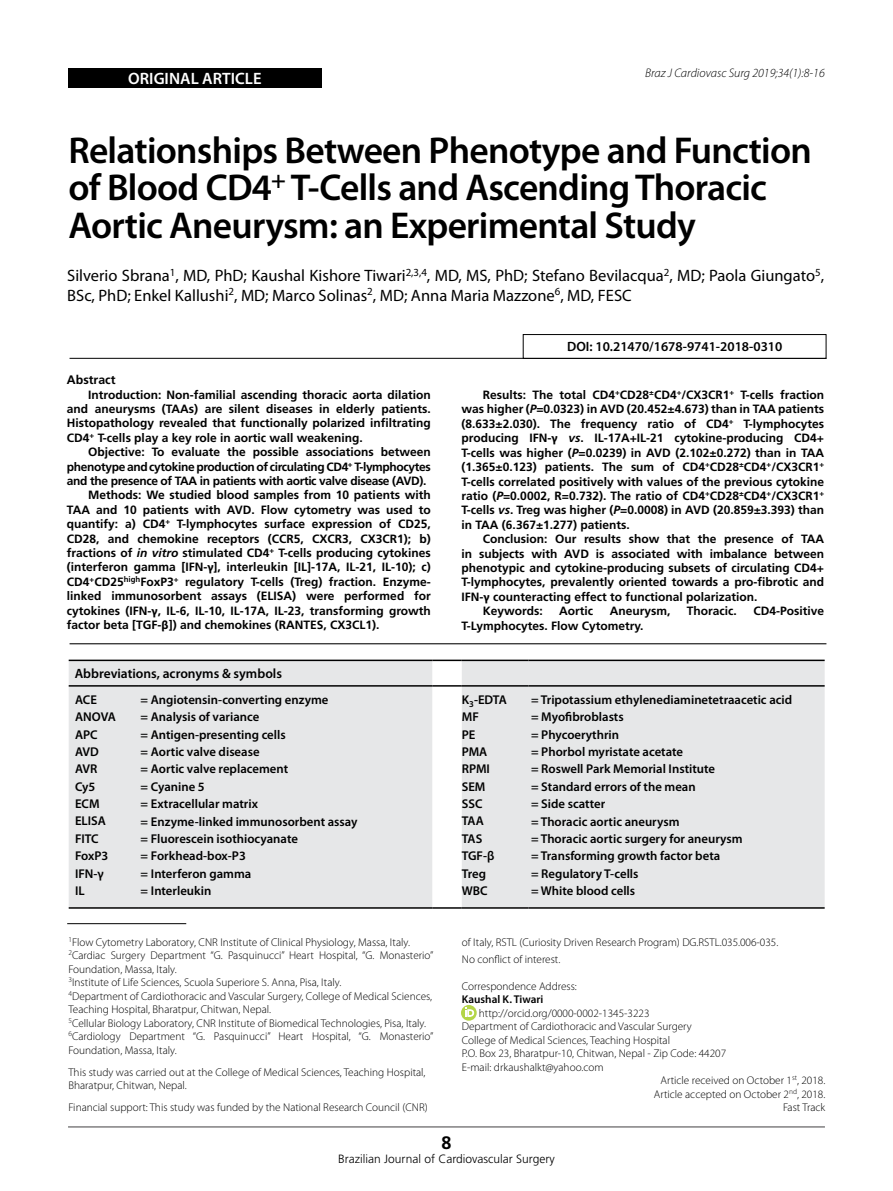
<style>
.page{position:relative;width:893px;height:1191px;background:#fff}
.page>*{position:absolute;margin:0;border:0;box-sizing:border-box;transform-origin:0 0}
.t1{font:600 37.5px/37.5px "Myriad Pro";letter-spacing:-.02em;color:#000}
.t2{font:700 18px "Frutiger";color:#000}
.t3{font:16.5px/19.8px "Myriad Pro";color:#000}
.t4{font:600 16.5px "Myriad Pro";color:#fff}
.t5{font:600 13.5px "Myriad Pro";color:#000}
.t6{font:600 12.75px/17.4px "Myriad Pro";color:#000}
.t7{font:italic 300 12.45px "Myriad Pro";color:#000}
.t8{font:700 12.3px "Frutiger";color:#000}
.t9{font:700 12px/14.4px "Frutiger";color:#000;text-align:justify}
.t10{font:700 12px "Frutiger";letter-spacing:-.03em;color:#000}
.t11{font:300 12px "Frutiger";color:#000}
.t12{font:300 11.25px/13.5px "Myriad Pro";color:#000}
.t13{font:600 11.25px "Myriad Pro";color:#000}
.s1{font-style:italic}
.s2{font-family:"Myriad Pro"}
</style>
<div class="page">
<hr style="left:68px;top:1126px;width:757px;height:1px;background:#414042">
<div style="left:68px;top:68px;width:254px;height:20px;background:#000"></div>
<hr style="left:70px;top:643px;width:756px;height:1px;background:#000">
<hr style="left:70px;top:358px;width:756px;height:1px;background:#000">
<div style="left:523px;top:334px;width:303px;height:25px;border:1px solid #000"></div>
<hr style="left:67px;top:923px;width:119px;height:1px;background:#000">
<div style="left:69px;top:661px;width:756px;height:246px;background:#e6e7e8"></div>
<hr style="left:69px;top:659px;width:69px;height:2px;background:#000">
<hr style="left:138px;top:659px;width:294px;height:2px;background:#000">
<hr style="left:432px;top:659px;width:30px;height:2px;background:#000">
<hr style="left:462px;top:659px;width:66px;height:2px;background:#000">
<hr style="left:528px;top:659px;width:297px;height:2px;background:#000">
<hr style="left:69px;top:685px;width:69px;height:1px;background:#000">
<hr style="left:138px;top:685px;width:294px;height:1px;background:#000">
<hr style="left:432px;top:685px;width:30px;height:1px;background:#000">
<hr style="left:462px;top:685px;width:66px;height:1px;background:#000">
<hr style="left:528px;top:685px;width:297px;height:1px;background:#000">
<hr style="left:69px;top:907px;width:69px;height:1px;background:#000">
<hr style="left:138px;top:907px;width:294px;height:1px;background:#000">
<hr style="left:432px;top:907px;width:30px;height:1px;background:#000">
<hr style="left:462px;top:907px;width:66px;height:1px;background:#000">
<hr style="left:528px;top:907px;width:297px;height:1px;background:#000">
<svg style="left:461px;top:1005px;width:16px;height:15px"></svg>
<svg style="left:465px;top:1007px;width:9px;height:9px"></svg>
<h3 class="t4" style="left:128px;top:69px;width:135px">ORIGINAL ARTICLE</h3>
<p class="t7" style="left:645px;top:67px;width:181px">Braz J Cardiovasc Surg 2019;34(1):8-16</p>
<h1 class="t1" style="left:68px;top:132px;width:745px">Relationships Between Phenotype and Function of Blood CD4<sup>+</sup> T-Cells and Ascending Thoracic<br>Aortic Aneurysm: an Experimental Study</h1>
<h3 class="t3" style="left:67px;top:266px;width:758px">Silverio Sbrana<sup>1</sup>, MD, PhD; Kaushal Kishore Tiwari<sup>2,3,4</sup>, MD, MS, PhD; Stefano Bevilacqua<sup>2</sup>, MD; Paola Giungato<sup>5</sup>,<br>BSc, PhD; Enkel Kallushi<sup>2</sup>, MD; Marco Solinas<sup>2</sup>, MD; Anna Maria Mazzone<sup>6</sup>, MD, FESC</h3>
<p class="t8" style="left:67px;top:373px;width:50px">Abstract</p>
<p class="t9" style="left:67px;top:387px;width:365px;text-indent:21px">Introduction: Non-familial ascending thoracic aorta dilation and aneurysms (TAAs) are silent diseases in elderly patients.<br>Histopathology revealed that functionally polarized infiltrating CD4<sup>+</sup> T-cells play a key role in aortic wall weakening.</p>
<p class="t9" style="left:88px;top:445px;width:344px">Objective: To evaluate the possible associations between</p>
<p class="t10" style="left:67px;top:459px;width:365px">phenotype and cytokine production of circulating CD4<sup>+</sup> T-lymphocytes</p>
<p class="t10" style="left:67px;top:474px;width:361px">and the presence of TAA in patients with aortic valve disease (AVD).</p>
<p class="t9" style="left:88px;top:488px;width:344px">Methods: We studied blood samples from 10 patients with</p>
<p class="t9" style="left:67px;top:502px;width:365px">TAA and 10 patients with AVD. Flow cytometry was used to</p>
<p class="t9" style="left:67px;top:517px;width:365px">quantify: a) CD4<sup>+</sup> T-lymphocytes surface expression of CD25,</p>
<p class="t9" style="left:67px;top:531px;width:365px">CD28, and chemokine receptors (CCR5, CXCR3, CX3CR1); b)</p>
<p class="t9" style="left:67px;top:545px;width:365px">fractions of <span class="s1">in vitro</span> stimulated CD4<sup>+</sup> T-cells producing cytokines</p>
<p class="t9" style="left:67px;top:560px;width:365px">(interferon gamma [IFN-<span class="s2">γ</span>], interleukin [IL]-17A, IL-21, IL-10); c)</p>
<p class="t9" style="left:67px;top:574px;width:365px">CD4<sup>+</sup>CD25<sup>high</sup>FoxP3<sup>+</sup> regulatory T-cells (Treg) fraction. Enzyme-</p>
<p class="t9" style="left:67px;top:589px;width:365px">linked immunosorbent assays (ELISA) were performed for</p>
<p class="t9" style="left:67px;top:603px;width:365px">cytokines (IFN-<span class="s2">γ</span>, IL-6, IL-10, IL-17A, IL-23, transforming growth</p>
<p class="t9" style="left:67px;top:617px;width:314px">factor beta [TGF-<span class="s2">β</span>]) and chemokines (RANTES, CX3CL1).</p>
<p class="t5" style="left:567px;top:339px;width:217px">DOI: 10.21470/1678-9741-2018-0310</p>
<p class="t9" style="left:462px;top:387px;width:364px;text-indent:21px">Results: The total CD4<sup>+</sup>CD28<sup>±</sup>CD4<sup>+</sup>/CX3CR1<sup>+</sup> T-cells fraction was higher (<span class="s1">P</span>=0.0323) in AVD (20.452±4.673) than in TAA patients (8.633±2.030). The frequency ratio of CD4<sup>+</sup> T-lymphocytes producing IFN-<span class="s2">γ</span> <span class="s1">vs</span>. IL-17A+IL-21 cytokine-producing CD4+ T-cells was higher (<span class="s1">P</span>=0.0239) in AVD (2.102±0.272) than in TAA (1.365±0.123) patients. The sum of CD4<sup>+</sup>CD28<sup>±</sup>CD4<sup>+</sup>/CX3CR1<sup>+ </sup>T-cells correlated positively with values of the previous cytokine ratio (<span class="s1">P</span>=0.0002, R=0.732). The ratio of CD4<sup>+</sup>CD28<sup>±</sup>CD4<sup>+</sup>/CX3CR1<sup>+ </sup>T-cells <span class="s1">vs</span>. Treg was higher (<span class="s1">P</span>=0.0008) in AVD (20.859±3.393) than in TAA (6.367±1.277) patients.</p>
<p class="t9" style="left:483px;top:531px;width:343px">Conclusion: Our results show that the presence of TAA</p>
<p class="t9" style="left:462px;top:546px;width:364px">in subjects with AVD is associated with imbalance between</p>
<p class="t9" style="left:462px;top:560px;width:364px">phenotypic and cytokine-producing subsets of circulating CD4+</p>
<p class="t9" style="left:462px;top:575px;width:364px">T-lymphocytes, prevalently oriented towards a pro-fibrotic and</p>
<p class="t9" style="left:462px;top:589px;width:298px">IFN-<span class="s2">γ</span> counteracting effect to functional polarization.</p>
<p class="t9" style="left:483px;top:603px;width:61px">Keywords:</p>
<p class="t9" style="left:559px;top:603px;width:35px">Aortic</p>
<p class="t9" style="left:610px;top:603px;width:62px">Aneurysm,</p>
<p class="t9" style="left:687px;top:603px;width:52px">Thoracic.</p>
<p class="t9" style="left:753px;top:603px;width:72px">CD4-Positive</p>
<p class="t9" style="left:462px;top:618px;width:183px">T-Lymphocytes. Flow Cytometry.</p>
<p class="t5" style="left:75px;top:666px;width:209px">Abbreviations, acronyms &amp; symbols</p>
<p class="t6" style="left:75px;top:691px;width:42px">ACE<br>ANOVA<br>APC<br>AVD<br>AVR<br>Cy5<br>ECM<br>ELISA<br>FITC<br>FoxP3<br>IFN-γ<br>IL</p>
<p class="t6" style="left:141px;top:691px;width:218px">= Angiotensin-converting enzyme<br>= Analysis of variance<br>= Antigen-presenting cells<br>= Aortic valve disease<br>= Aortic valve replacement<br>= Cyanine 5<br>= Extracellular matrix<br>= Enzyme-linked immunosorbent assay = Fluorescein isothiocyanate<br>= Forkhead-box-P3<br>= Interferon gamma<br>= Interleukin</p>
<p class="t6" style="left:462px;top:691px;width:47px">K<sub>3</sub>-EDTA<br>MF<br>PE<br>PMA<br>RPMI<br>SEM<br>SSC<br>TAA<br>TAS<br>TGF-β<br>Treg<br>WBC</p>
<p class="t6" style="left:531px;top:691px;width:263px">= Tripotassium ethylenediaminetetraacetic acid = Myofibroblasts<br>= Phycoerythrin<br>= Phorbol myristate acetate<br>= Roswell Park Memorial Institute<br>= Standard errors of the mean<br>= Side scatter<br>= Thoracic aortic aneurysm<br>= Thoracic aortic surgery for aneurysm<br>= Transforming growth factor beta<br>= Regulatory T-cells<br>= White blood cells</p>
<p class="t12" style="left:68px;top:935px;width:366px"><sup>1</sup>Flow Cytometry Laboratory, CNR Institute of Clinical Physiology, Massa, Italy.<br><sup>2</sup>Cardiac Surgery Department “G. Pasquinucci” Heart Hospital, “G. Monasterio” Foundation, Massa, Italy.<br><sup>3</sup>Institute of Life Sciences, Scuola Superiore S. Anna, Pisa, Italy.<br><sup>4</sup>Department of Cardiothoracic and Vascular Surgery, College of Medical Sciences, Teaching Hospital, Bharatpur, Chitwan, Nepal.<br><sup>5</sup>Cellular Biology Laboratory, CNR Institute of Biomedical Technologies, Pisa, Italy.<br><sup>6</sup>Cardiology Department “G. Pasquinucci” Heart Hospital, “G. Monasterio” Foundation, Massa, Italy.</p>
<p class="t12" style="left:68px;top:1065px;width:359px">This study was carried out at the College of Medical Sciences, Teaching Hospital,<br>Bharatpur, Chitwan, Nepal.</p>
<p class="t12" style="left:68px;top:1100px;width:361px">Financial support: This study was funded by the National Research Council (CNR)</p>
<p class="t12" style="left:462px;top:933px;width:318px;line-height:17.7px">of Italy, RSTL (Curiosity Driven Research Program) DG.RSTL.035.006-035.<br>No conflict of interest.</p>
<p class="t12" style="left:462px;top:979px;width:117px">Correspondence Address:</p>
<p class="t13" style="left:462px;top:993px;width:83px">Kaushal K. Tiwari</p>
<p class="t12" style="left:479px;top:1006px;width:172px">http://orcid.org/0000-0002-1345-3223</p>
<p class="t12" style="left:462px;top:1019px;width:232px">Department of Cardiothoracic and Vascular Surgery</p>
<p class="t12" style="left:462px;top:1033px;width:210px">College of Medical Sciences, Teaching Hospital</p>
<p class="t12" style="left:462px;top:1046px;width:266px">P.O. Box 23, Bharatpur-10, Chitwan, Nepal - Zip Code: 44207</p>
<p class="t12" style="left:462px;top:1060px;width:143px">E-mail: drkaushalkt@yahoo.com</p>
<p class="t12" style="left:661px;top:1073px;width:166px">Article received on October 1<sup>st</sup>, 2018.</p>
<p class="t12" style="left:654px;top:1087px;width:173px">Article accepted on October 2<sup>nd</sup>, 2018.</p>
<p class="t12" style="left:783px;top:1100px;width:44px">Fast Track</p>
<h2 class="t2" style="left:441px;top:1132px;width:12px">8</h2>
<p class="t11" style="left:338px;top:1152px;width:218px">Brazilian Journal of Cardiovascular Surgery</p>
</div>
